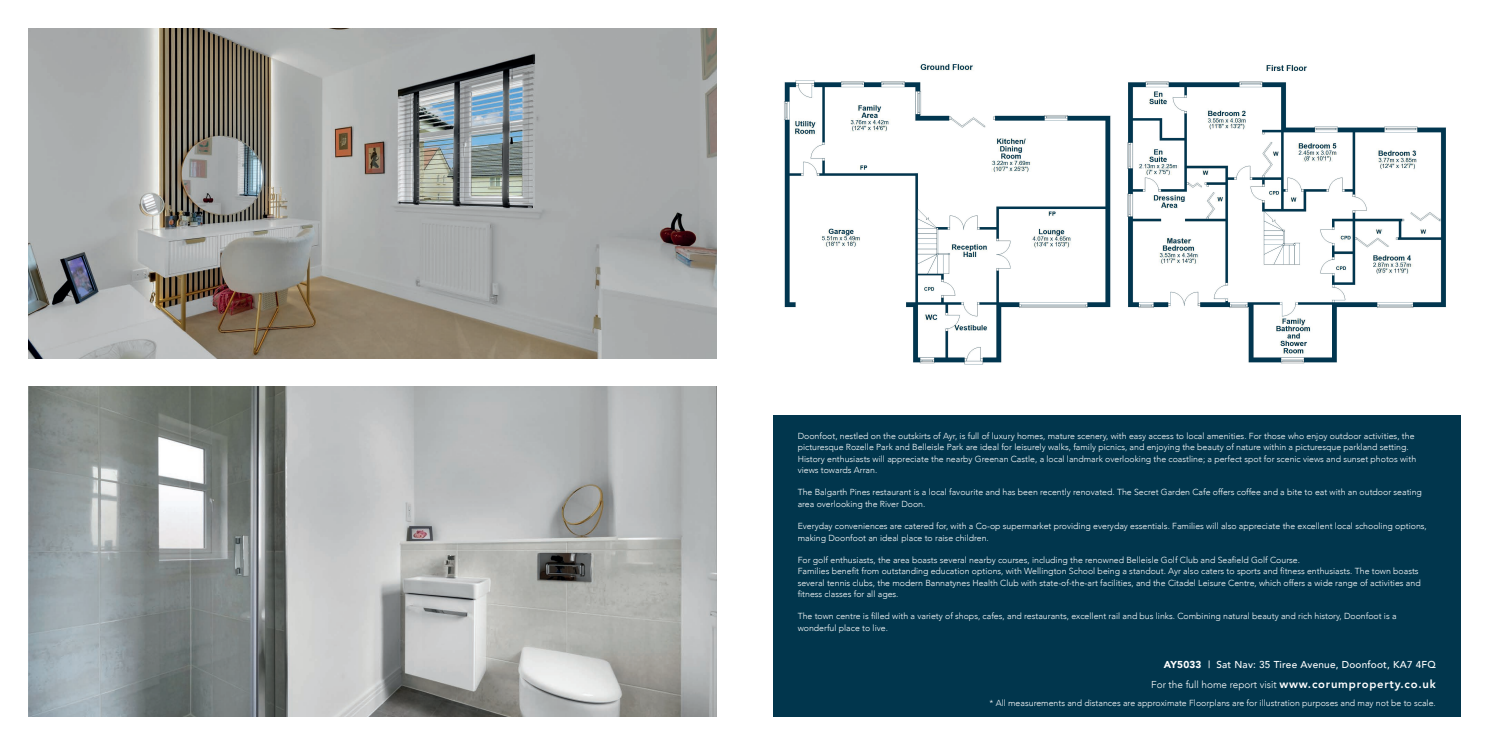
<style>
.page{position:relative;width:1489px;height:745px;background:#fff}
.page>*{position:absolute;margin:0;border:0;box-sizing:border-box;transform-origin:0 0}
.t1{font:300 10px "Avenir";color:#fff}
.t2{font:500 10px "Avenir";letter-spacing:.02em;color:#fff}
.t3{font:300 8.75px/11.2px "Avenir";color:#fff}
.s1{font-weight:900}
.s2{font-weight:800;font-size:11.25px}
</style>
<div class="page">
<div style="left:772px;top:337px;width:688px;height:379px;background:#01364d"></div>
<img style="left:28px;top:386px;width:688px;height:330px">
<img style="left:28px;top:28px;width:688px;height:330px">
<img style="left:772px;top:63px;width:688px;height:351px">
<p class="t3" style="left:797px;top:430px;width:620px">Doonfoot, nestled on the outskirts of Ayr, is full of luxury homes, mature scenery, with easy access to local amenities. For those who enjoy outdoor activities, the picturesque Rozelle Park and Belleisle Park are ideal for leisurely walks, family picnics, and enjoying the beauty of nature within a picturesque parkland setting.<br>History enthusiasts will appreciate the nearby Greenan Castle, a local landmark overlooking the coastline; a perfect spot for scenic views and sunset photos with views towards Arran.</p>
<p class="t3" style="left:797px;top:486px;width:625px">The Balgarth Pines restaurant is a local favourite and has been recently renovated. The Secret Garden Cafe offers coffee and a bite to eat with an outdoor seating area overlooking the River Doon.</p>
<p class="t3" style="left:797px;top:520px;width:630px">Everyday conveniences are catered for, with a Co-op supermarket providing everyday essentials. Families will also appreciate the excellent local schooling options, making Doonfoot an ideal place to raise children.</p>
<p class="t3" style="left:797px;top:554px;width:504px">For golf enthusiasts, the area boasts several nearby courses, including the renowned Belleisle Golf Club and Seafield Golf Course.</p>
<p class="t3" style="left:797px;top:565px;width:624px">Families benefit from outstanding education options, with Wellington School being a standout. Ayr also caters to sports and fitness enthusiasts. The town boasts several tennis clubs, the modern Bannatynes Health Club with state-of-the-art facilities, and the Citadel Leisure Centre, which offers a wide range of activities and fitness classes for all ages.</p>
<p class="t3" style="left:797px;top:610px;width:600px">The town centre is filled with a variety of shops, cafes, and restaurants, excellent rail and bus links. Combining natural beauty and rich history, Doonfoot is a wonderful place to live.</p>
<p class="t2" style="left:1163px;top:655px;width:273px"><span class="s1">AY5033</span> | Sat Nav: 35 Tiree Avenue, Doonfoot, KA7 4FQ</p>
<p class="t1" style="left:1151px;top:678px;width:286px">For the full home report visit <span class="s2">www.corumproperty.co.uk</span></p>
<p class="t3" style="left:989px;top:696px;width:448px">* All measurements and distances are approximate Floorplans are for illustration purposes and may not be to scale.</p>
</div>
